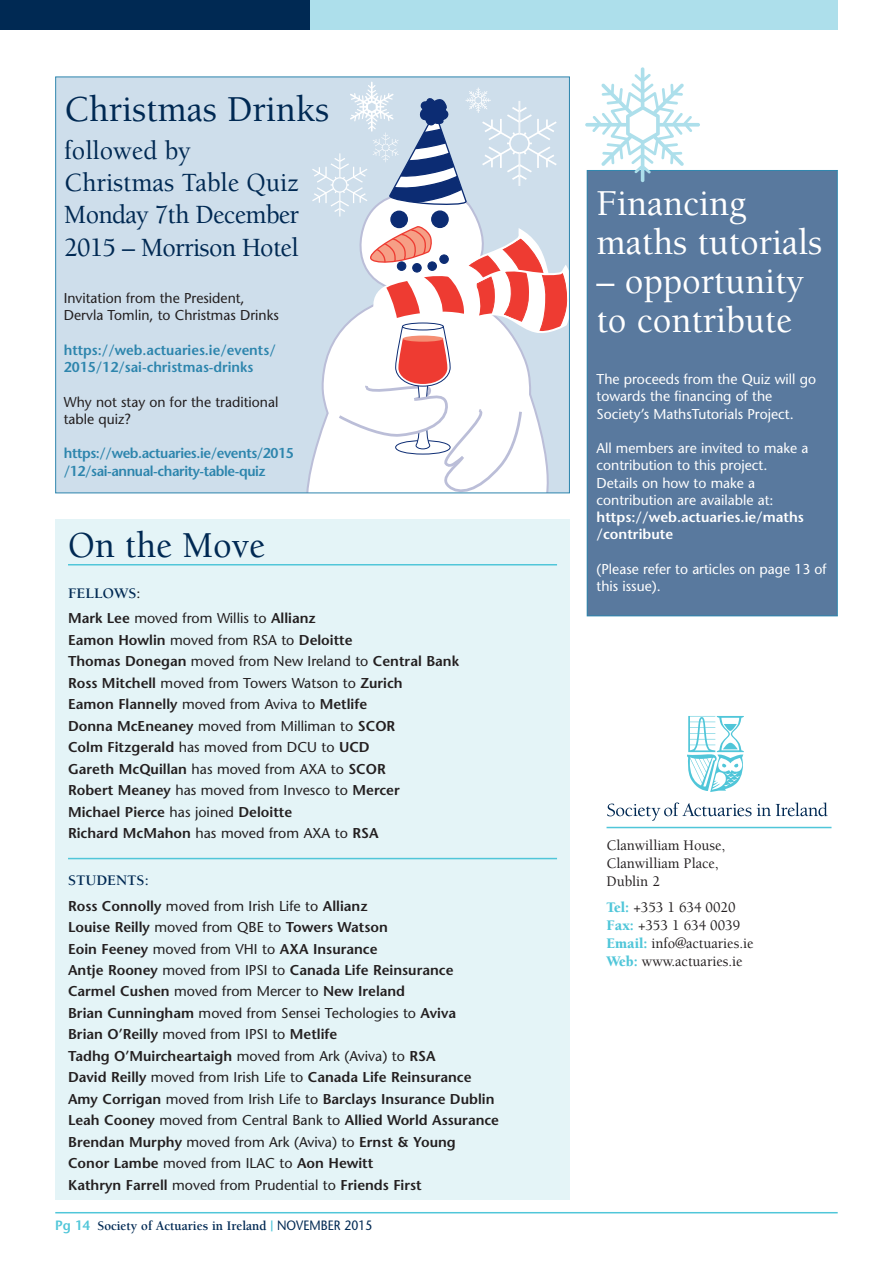
<style>
.page{position:relative;width:893px;height:1263px;background:#fff}
.page>*{position:absolute;margin:0;border:0;box-sizing:border-box;transform-origin:0 0}
.t1{font:500 37.5px/39px "Berkeley";color:#fff;scale:.96 1}
.t2{font:500 37.5px "Berkeley";color:#002953;scale:.96 1}
.t3{font:500 27px/32.4px "Berkeley";letter-spacing:-.025em;color:#002953;scale:.96 1}
.t4{font:500 15px/18px "Berkeley";color:#231f20;scale:.96 1}
.t5{font:700 15px "Berkeley";color:#002953}
.t6{font:600 14.25px/21.5px "Stone Sans";color:#231f20}
.t7{font:14.25px/17.2px "Stone Sans";color:#fff}
.t8{font:14.25px/17.2px "Stone Sans";color:#231f20}
.t9{font:600 14.25px/17.2px "Stone Sans";letter-spacing:-.03em;color:#2d85ad}
.t10{font:600 14.25px/17.2px "Stone Sans";color:#2d85ad}
.t11{font:600 14.25px/17.2px "Stone Sans";color:#fff}
.t12{font:700 13.5px "Berkeley";color:#002953;scale:.96 1}
.s1{color:#231f20}
.s2{font-weight:400}
.s3{font-family:"Stone Sans";font-weight:600;color:#50c6d9}
.s4{font-weight:900;color:#50c6d9}
.s5{font-family:"Stone Sans";font-weight:400}
</style>
<div class="page">
<div style="left:56px;top:77px;width:513px;height:415px;background:#cedeeb"></div>
<div style="left:55px;top:519px;width:515px;height:680px;background:#e4f4f7"></div>
<hr style="left:68px;top:564px;width:489px;height:1px;background:#50c6d9">
<hr style="left:68px;top:858px;width:489px;height:1px;background:#50c6d9">
<svg style="left:607px;top:802px;width:221px;height:19px"></svg>
<svg style="left:687px;top:716px;width:57px;height:76px"></svg>
<hr style="left:606px;top:827px;width:225px;height:1px;background:#50c6d9">
<hr style="left:55px;top:1212px;width:783px;height:1px;background:#50c6d9">
<div style="left:0;top:0;width:310px;height:30px;background:#002953"></div>
<div style="left:310px;top:0;width:528px;height:30px;background:#addfeb"></div>
<div style="left:588px;top:171px;width:249px;height:444px;background:#59799e"></div>
<div style="left:587px;top:170px;width:251px;height:446px;border:1px solid #2d85ad"></div>
<svg style="left:585px;top:67px;width:115px;height:115px"></svg>
<svg style="left:312px;top:82px;width:257px;height:410px"></svg>
<h1 class="t2" style="left:64px;top:95px;width:277px">Christmas Drinks</h1>
<h2 class="t3" style="left:64px;top:136px;width:246px">followed by<br>Christmas Table Quiz<br>Monday 7th December<br>2015 – Morrison Hotel</h2>
<p class="t8" style="left:64px;top:291px;width:216px">Invitation from the President,<br>Dervla Tomlin, to Christmas Drinks</p>
<p class="t10" style="left:64px;top:343px;width:213px">https://web.actuaries.ie/events/<br>2015/12/sai-christmas-drinks</p>
<p class="t8" style="left:64px;top:394px;width:216px">Why not stay on for the traditional table quiz?</p>
<p class="t9" style="left:64px;top:446px;width:232px">https://web.actuaries.ie/events/2015 /12/sai-annual-charity-table-quiz</p>
<h1 class="t2" style="left:68px;top:531px;width:207px">On the Move</h1>
<p class="t5" style="left:68px;top:587px;width:74px">FELLOWS<span class="s1">:</span></p>
<p class="t6" style="left:68px;top:609px;width:392px">Mark Lee <span class="s2">moved from Willis to</span> Allianz<br>Eamon Howlin <span class="s2">moved from RSA to</span> Deloitte<br>Thomas Donegan <span class="s2">moved from New Ireland to</span> Central Bank Ross Mitchell <span class="s2">moved from Towers Watson to</span> Zurich<br>Eamon Flannelly <span class="s2">moved from Aviva to</span> Metlife<br>Donna McEneaney <span class="s2">moved from Milliman to</span> SCOR<br>Colm Fitzgerald <span class="s2">has moved from DCU to</span> UCD<br>Gareth McQuillan <span class="s2">has moved from AXA to</span> SCOR<br>Robert Meaney <span class="s2">has moved from Invesco to</span> Mercer<br>Michael Pierce <span class="s2">has joined</span> Deloitte<br>Richard McMahon <span class="s2">has moved from AXA to</span> RSA</p>
<p class="t5" style="left:68px;top:874px;width:82px">STUDENTS:</p>
<p class="t6" style="left:68px;top:896px;width:433px">Ross Connolly <span class="s2">moved from Irish Life to</span> Allianz<br>Louise Reilly <span class="s2">moved from QBE to</span> Towers Watson<br>Eoin Feeney <span class="s2">moved from VHI to</span> AXA Insurance<br>Antje Rooney <span class="s2">moved from IPSI to</span> Canada Life Reinsurance Carmel Cushen <span class="s2">moved from Mercer to</span> New Ireland<br>Brian Cunningham <span class="s2">moved from Sensei Techologies to</span> Aviva<br>Brian O’Reilly <span class="s2">moved from IPSI to</span> Metlife<br>Tadhg O’Muircheartaigh <span class="s2">moved from Ark (Aviva) to</span> RSA<br>David Reilly <span class="s2">moved from Irish Life to</span> Canada Life Reinsurance Amy Corrigan <span class="s2">moved from Irish Life to</span> Barclays Insurance Dublin Leah Cooney <span class="s2">moved from Central Bank to</span> Allied World Assurance Brendan Murphy <span class="s2">moved from Ark (Aviva) to</span> Ernst &amp; Young Conor Lambe <span class="s2">moved from ILAC to</span> Aon Hewitt<br>Kathryn Farrell <span class="s2">moved from Prudential to</span> Friends First</p>
<p class="t12" style="left:55px;top:1221px;width:332px"><span class="s3">Pg 14</span> Society of Actuaries in Ireland <span class="s4">|</span> <span class="s5">NOVEMBER 2015</span></p>
<h1 class="t1" style="left:597px;top:187px;width:236px">Financing maths tutorials</h1>
<h1 class="t1" style="left:597px;top:265px;width:217px">– opportunity to contribute</h1>
<p class="t7" style="left:597px;top:372px;width:221px">The proceeds from the Quiz will go towards the financing of the<br>Society’s MathsTutorials Project.</p>
<p class="t7" style="left:597px;top:441px;width:213px">All members are invited to make a contribution to this project.<br>Details on how to make a contribution are available at:</p>
<p class="t11" style="left:597px;top:510px;width:209px">https://web.actuaries.ie/maths /contribute</p>
<p class="t7" style="left:597px;top:562px;width:232px">(Please refer to articles on page 13 of this issue).</p>
<p class="t4" style="left:606px;top:837px;width:125px">Clanwilliam House,<br>Clanwilliam Place,<br>Dublin 2</p>
<p class="t4" style="left:606px;top:900px;width:155px"><span class="s4">Tel:</span> +353 1 634 0020<br><span class="s4">Fax:</span> +353 1 634 0039<br><span class="s4">Email:</span> info@actuaries.ie<br><span class="s4">Web:</span> www.actuaries.ie</p>
</div>
